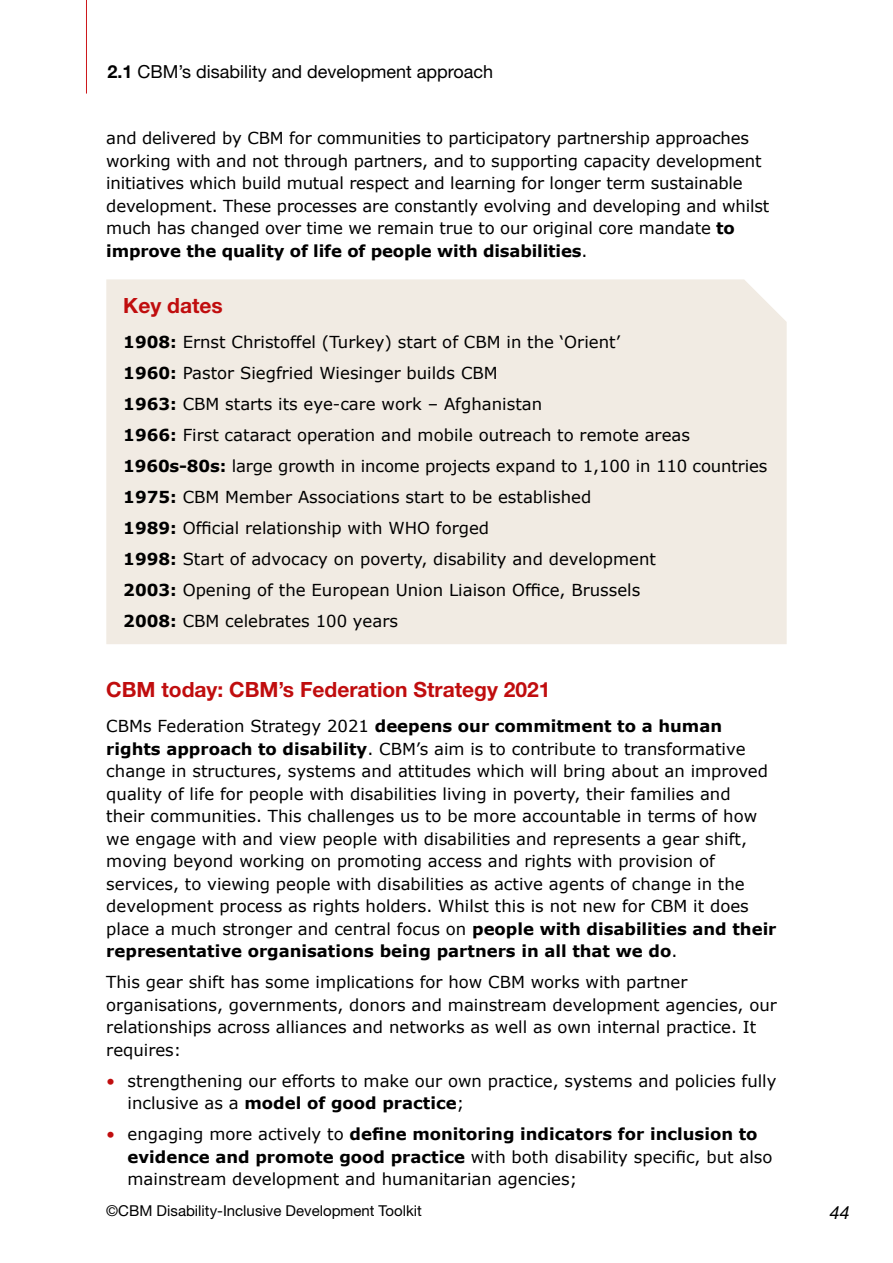
<style>
.page{position:relative;width:893px;height:1263px;background:#fff}
.page>*{position:absolute;margin:0;border:0;box-sizing:border-box;transform-origin:0 0}
.t1{font:700 21px "Helvetica Neue";color:#c00d0e}
.t2{font:18px "Helvetica Neue";color:#000}
.t3{font:italic 18px "Helvetica Neue";color:#000}
.t4{font:16.5px/22.5px "Verdana";color:#000}
.t5{font:15px "Helvetica Neue";color:#000}
.s1{font-weight:700}
.s2{color:#c00d0e}
</style>
<div class="page">
<hr style="left:86px;top:0;width:1px;height:94px;background:#cd171a">
<div style="left:106px;top:279px;width:681px;height:365px;background:#f1ebe3"></div>
<p class="t2" style="left:107px;top:61px;width:387px"><span class="s1">2.1</span> CBM’s disability and development approach</p>
<p class="t4" style="left:106px;top:127px;width:665px">and delivered by CBM for communities to participatory partnership approaches working with and not through partners, and to supporting capacity development initiatives which build mutual respect and learning for longer term sustainable development. These processes are constantly evolving and developing and whilst much has changed over time we remain true to our original core mandate <span class="s1">to improve the quality of life of people with disabilities</span>.</p>
<h4 class="t1" style="left:123px;top:292px;width:101px">Key dates</h4>
<p class="t4" style="left:123px;top:331px;width:498px"><span class="s1">1908:</span> Ernst Christoffel (Turkey) start of CBM in the ‘Orient’</p>
<p class="t4" style="left:123px;top:362px;width:376px"><span class="s1">1960:</span> Pastor Siegfried Wiesinger builds CBM</p>
<p class="t4" style="left:123px;top:393px;width:420px"><span class="s1">1963:</span> CBM starts its eye-care work – Afghanistan</p>
<p class="t4" style="left:123px;top:424px;width:568px"><span class="s1">1966:</span> First cataract operation and mobile outreach to remote areas</p>
<p class="t4" style="left:123px;top:455px;width:645px"><span class="s1">1960s-80s:</span> large growth in income projects expand to 1,100 in 110 countries</p>
<p class="t4" style="left:123px;top:486px;width:470px"><span class="s1">1975:</span> CBM Member Associations start to be established</p>
<p class="t4" style="left:123px;top:517px;width:367px"><span class="s1">1989:</span> Official relationship with WHO forged</p>
<p class="t4" style="left:123px;top:548px;width:534px"><span class="s1">1998:</span> Start of advocacy on poverty, disability and development</p>
<p class="t4" style="left:123px;top:579px;width:519px"><span class="s1">2003:</span> Opening of the European Union Liaison Office, Brussels</p>
<p class="t4" style="left:123px;top:610px;width:276px"><span class="s1">2008:</span> CBM celebrates 100 years</p>
<h3 class="t1" style="left:106px;top:676px;width:446px">CBM today: CBM’s Federation Strategy 2021</h3>
<p class="t4" style="left:106px;top:715px;width:672px">CBMs Federation Strategy 2021 <span class="s1">deepens our commitment to a human rights approach to disability</span>. CBM’s aim is to contribute to transformative change in structures, systems and attitudes which will bring about an improved quality of life for people with disabilities living in poverty, their families and<br>their communities. This challenges us to be more accountable in terms of how we engage with and view people with disabilities and represents a gear shift, moving beyond working on promoting access and rights with provision of services, to viewing people with disabilities as active agents of change in the development process as rights holders. Whilst this is not new for CBM it does place a much stronger and central focus on <span class="s1">people with disabilities and their representative organisations being partners in all that we do</span>.</p>
<p class="t4" style="left:106px;top:971px;width:672px">This gear shift has some implications for how CBM works with partner organisations, governments, donors and mainstream development agencies, our relationships across alliances and networks as well as own internal practice. It requires:</p>
<p class="t4" style="left:128px;top:1070px;width:650px;text-indent:-21px"><span class="s2">•</span> strengthening our efforts to make our own practice, systems and policies fully inclusive as a <span class="s1">model of good practice</span>;</p>
<p class="t4" style="left:128px;top:1123px;width:646px;text-indent:-21px"><span class="s2">•</span> engaging more actively to <span class="s1">define monitoring indicators for inclusion to evidence and promote good practice</span> with both disability specific, but also mainstream development and humanitarian agencies;</p>
<p class="t5" style="left:106px;top:1202px;width:317px">©CBM Disability-Inclusive Development Toolkit</p>
<p class="t3" style="left:830px;top:1201px;width:22px">44</p>
</div>
